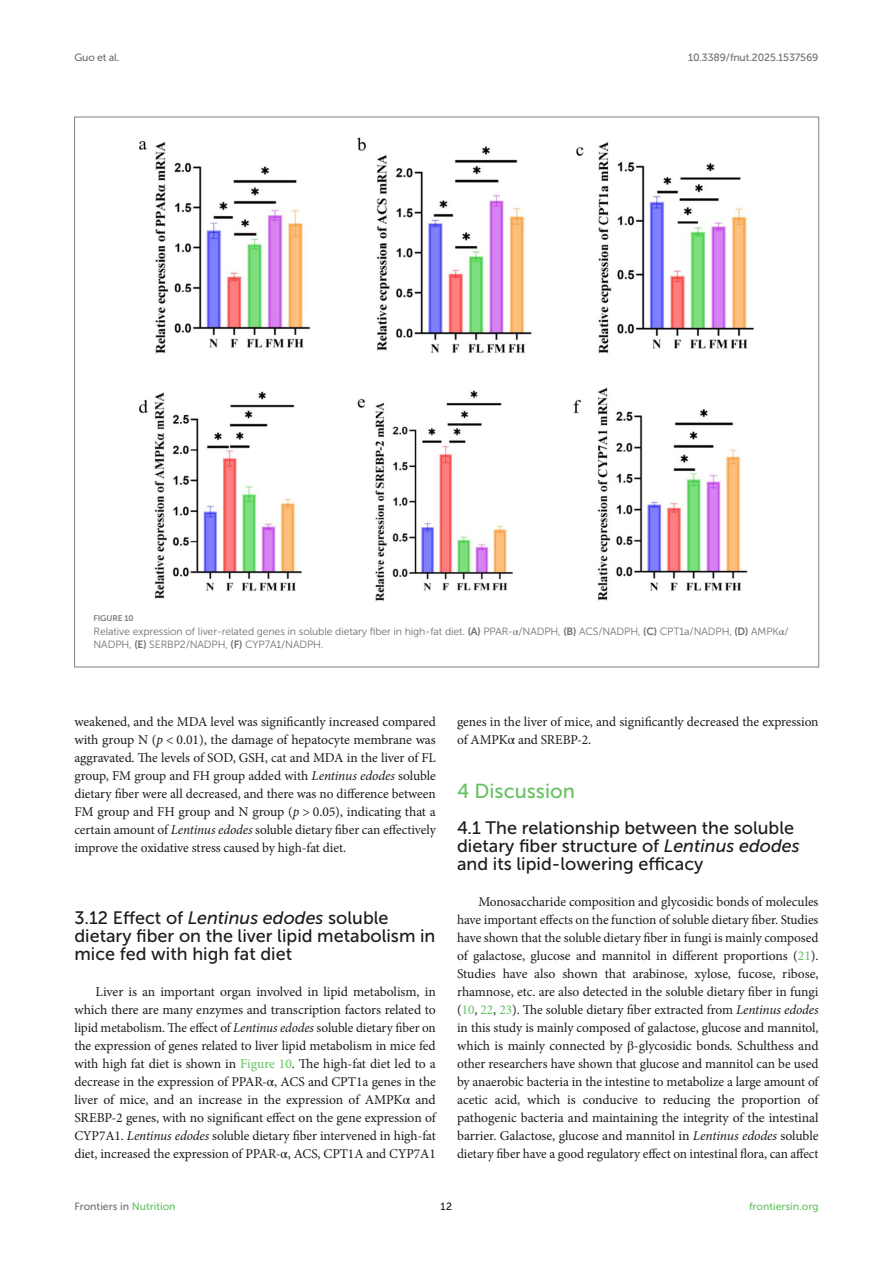
<style>
.page{position:relative;width:893px;height:1263px;background:#fff}
.page>*{position:absolute;margin:0;border:0;box-sizing:border-box;transform-origin:0 0}
.HEAD_1{font:20.25px "Museo Sans 500";color:#65c161}
.HEAD_2_after_HEAD_1{font:18px/18px "Museo Sans 500";color:#1b1c1b}
.HEAD_2{font:18px/18px "Museo Sans 500";color:#1b1c1b}
.TEXT{font:13.5px/18px "Minion Pro";letter-spacing:-.005em;color:#1b1c1b;text-align:justify}
.FIG_LEG{font:10.5px/13.5px "Museo Sans 300";letter-spacing:-.01em;color:#706f70}
.t1{font:10.5px "Museo Sans 500";letter-spacing:-.015em;color:#706f70}
.t2{font:10.5px "Museo Sans 500";color:#65c161}
.t3{font:10.5px "Museo Sans 500";color:#1b1c1b}
.FIG_HD{font:8.25px "Museo Sans 700";letter-spacing:-.01em;color:#7e7f7f}
.s1{font-family:"Museo Sans 700"}
.s2{font-family:"STIX General"}
.s3{font-style:italic}
.s4{color:#65c161}
</style>
<div class="page">
<img style="left:138px;top:137px;width:616px;height:465px">
<p class="t1" style="left:74px;top:51px;width:47px">Guo et al.</p>
<p class="t1" style="left:688px;top:51px;width:132px">10.3389/fnut.2025.1537569</p>
<p class="FIG_HD" style="left:94px;top:614px;width:42px">FIGURE 10</p>
<p class="FIG_LEG" style="left:94px;top:624px;width:696px">Relative expression of liver-related genes in soluble dietary fiber in high-fat diet. <span class="s1">(A)</span> PPAR-<span class="s2">α</span>/NADPH, <span class="s1">(B)</span> ACS/NADPH, <span class="s1">(C)</span> CPT1a/NADPH, <span class="s1">(D)</span> AMPK<span class="s2">α</span>/<br>NADPH, <span class="s1">(E)</span> SERBP2/NADPH, <span class="s1">(F)</span> CYP7A1/NADPH.</p>
<p class="TEXT" style="left:74px;top:713px;width:363px">weakened, and the MDA level was significantly increased compared with group N (<span class="s3">p</span> &lt; 0.01), the damage of hepatocyte membrane was aggravated. The levels of SOD, GSH, cat and MDA in the liver of FL group, FM group and FH group added with <span class="s3">Lentinus edodes</span> soluble dietary fiber were all decreased, and there was no difference between FM group and FH group and N group (<span class="s3">p</span> &gt; 0.05), indicating that a certain amount of <span class="s3">Lentinus edodes</span> soluble dietary fiber can effectively improve the oxidative stress caused by high-fat diet.</p>
<p class="HEAD_2" style="left:74px;top:909px;width:363px">3.12 Effect of <span class="s3">Lentinus edodes</span> soluble dietary fiber on the liver lipid metabolism in mice fed with high fat diet</p>
<p class="TEXT" style="left:74px;top:983px;width:363px;text-indent:21px">Liver is an important organ involved in lipid metabolism, in which there are many enzymes and transcription factors related to lipid metabolism. The effect of <span class="s3">Lentinus edodes</span> soluble dietary fiber on the expression of genes related to liver lipid metabolism in mice fed with high fat diet is shown in <span class="s4">Figure 10</span>. The high-fat diet led to a decrease in the expression of PPAR-<span class="s2">α</span>, ACS and CPT1a genes in the liver of mice, and an increase in the expression of AMPK<span class="s2">α</span> and SREBP-2 genes, with no significant effect on the gene expression of CYP7A1. <span class="s3">Lentinus edodes</span> soluble dietary fiber intervened in high-fat diet, increased the expression of PPAR-<span class="s2">α</span>, ACS, CPT1A and CYP7A1</p>
<p class="TEXT" style="left:457px;top:713px;width:363px">genes in the liver of mice, and significantly decreased the expression of AMPK<span class="s2">α</span> and SREBP-2.</p>
<p class="HEAD_1" style="left:457px;top:780px;width:119px">4 Discussion</p>
<p class="HEAD_2_after_HEAD_1" style="left:457px;top:819px;width:344px">4.1 The relationship between the soluble dietary fiber structure of <span class="s3">Lentinus edodes </span>and its lipid-lowering efficacy</p>
<p class="TEXT" style="left:457px;top:893px;width:363px;text-indent:21px">Monosaccharide composition and glycosidic bonds of molecules have important effects on the function of soluble dietary fiber. Studies have shown that the soluble dietary fiber in fungi is mainly composed of galactose, glucose and mannitol in different proportions (<span class="s4">21</span>).<br>Studies have also shown that arabinose, xylose, fucose, ribose, rhamnose, etc. are also detected in the soluble dietary fiber in fungi (<span class="s4">10</span>, <span class="s4">22</span>, <span class="s4">23</span>). The soluble dietary fiber extracted from <span class="s3">Lentinus edodes </span>in this study is mainly composed of galactose, glucose and mannitol, which is mainly connected by <span class="s2">β</span>-glycosidic bonds. Schulthess and other researchers have shown that glucose and mannitol can be used by anaerobic bacteria in the intestine to metabolize a large amount of acetic acid, which is conducive to reducing the proportion of pathogenic bacteria and maintaining the integrity of the intestinal barrier. Galactose, glucose and mannitol in <span class="s3">Lentinus edodes</span> soluble dietary fiber have a good regulatory effect on intestinal flora, can affect</p>
<p class="t1" style="left:74px;top:1200px;width:103px">Frontiers in <span class="s4">Nutrition</span></p>
<p class="t3" style="left:441px;top:1200px;width:13px">12</p>
<p class="t2" style="left:749px;top:1200px;width:71px">frontiersin.org</p>
</div>
